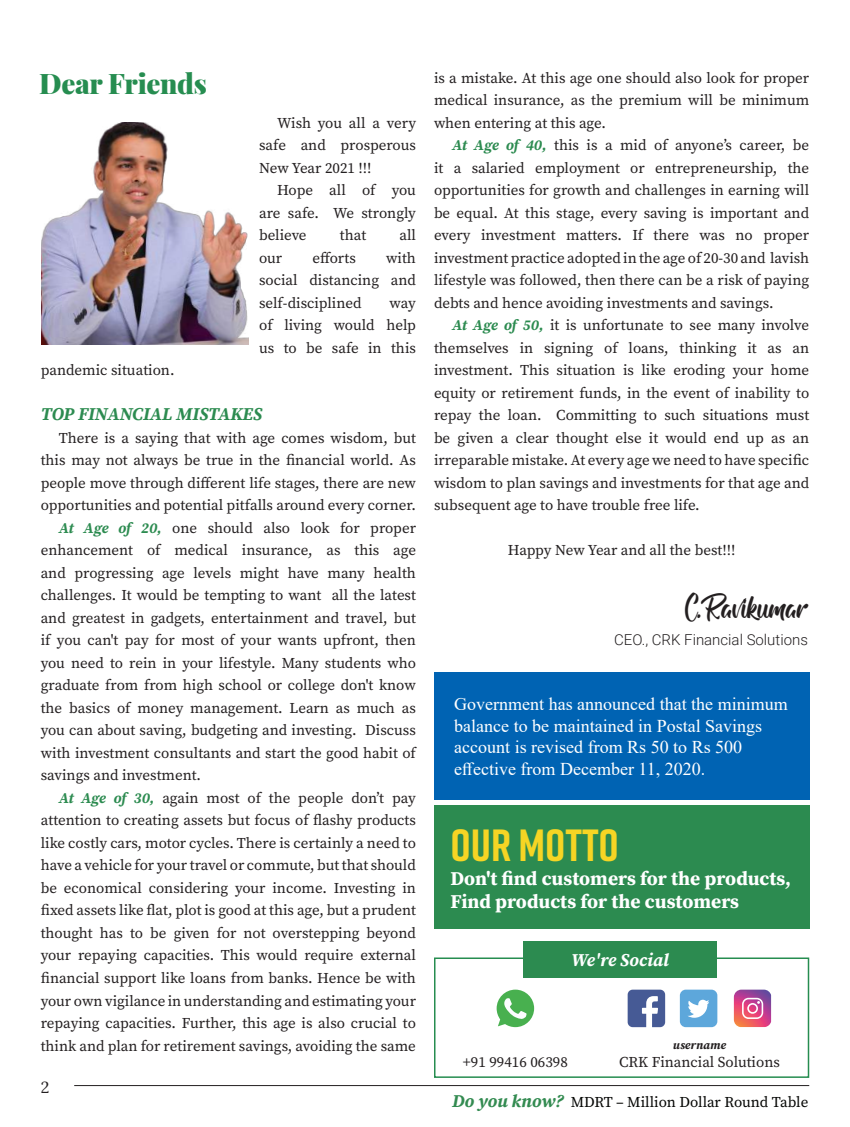
<style>
.page{position:relative;width:850px;height:1127px;background:#fff}
.page>*{position:absolute;margin:0;border:0;box-sizing:border-box;transform-origin:0 0}
.t1{font:700 45px "Rift";color:#f6d524}
.t2{font:900 27.75px "Playfair Display";letter-spacing:-.01em;color:#268d50}
.t3{font:27px "Andhibath Demo";color:#231f20}
.t4{font:700 19.5px/23.4px "Source Serif Pro";color:#fff}
.t5{font:18px/21.6px "Times New Roman";color:#fff}
.t6{font:italic 700 18px "Source Serif Pro";letter-spacing:-.005em;color:#2c8b50}
.t7{font:italic 700 18px "Source Serif Pro";letter-spacing:-.005em;color:#fff}
.t8{font:16.05px "Lora";color:#231f20}
.t9{font:15px/22.5px "Source Serif Pro";color:#231f20;text-align:justify}
.t10{font:15px "Source Serif Pro";color:#040503}
.t11{font:300 15px "Roboto";color:#231f20}
.t12{font:italic 700 12px "Source Serif Pro";color:#231f20}
.s1{font-weight:700;font-style:italic;color:#2c8b50}
.s2{font-weight:700;font-style:italic;font-size:18px;color:#338b51}
</style>
<div class="page">
<img style="left:41px;top:122px;width:208px;height:223px">
<div style="left:434px;top:957px;width:375px;height:120px;border:2px solid #268d50"></div>
<div style="left:523px;top:940px;width:194px;height:37px;background:#2c8b50"></div>
<svg style="left:497px;top:989px;width:37px;height:38px"></svg>
<svg style="left:628px;top:989px;width:37px;height:38px"></svg>
<div style="left:680px;top:989px;width:37px;height:38px;background:#5da7db;border-radius:6px"></div>
<svg style="left:688px;top:999px;width:21px;height:18px"></svg>
<svg style="left:734px;top:989px;width:37px;height:38px"></svg>
<div style="left:434px;top:805px;width:375px;height:123px;background:#2c8b50"></div>
<div style="left:434px;top:672px;width:375px;height:128px;background:#0063b3"></div>
<hr style="left:74px;top:1085px;width:735px;height:1px;background:#231f20">
<h2 class="t2" style="left:39px;top:62px;width:169px">Dear Friends</h2>
<p class="t9" style="left:259px;top:111px;width:158px;text-indent:18px">Wish you all a very safe and prosperous New Year 2021 !!!</p>
<p class="t9" style="left:259px;top:179px;width:158px;text-indent:18px">Hope all of you are safe. We strongly believe</p>
<p class="t9" style="left:340px;top:224px;width:28px">that</p>
<p class="t9" style="left:399px;top:224px;width:18px">all</p>
<p class="t9" style="left:259px;top:246px;width:25px">our</p>
<p class="t9" style="left:313px;top:246px;width:45px">efforts</p>
<p class="t9" style="left:259px;top:246px;width:158px;text-indent:127px">with social distancing and self-disciplined</p>
<p class="t9" style="left:259px;top:291px;width:158px;text-indent:130px">way of living would help us to be safe in this</p>
<p class="t9" style="left:41px;top:359px;width:135px">pandemic situation.</p>
<p class="t6" style="left:41px;top:403px;width:223px">TOP FINANCIAL MISTAKES</p>
<p class="t9" style="left:59px;top:426px;width:359px">There is a saying that with age comes wisdom, but</p>
<p class="t9" style="left:41px;top:449px;width:377px">this may not always be true in the financial world. As</p>
<p class="t9" style="left:41px;top:471px;width:377px">people move through different life stages, there are new</p>
<p class="t9" style="left:41px;top:494px;width:377px">opportunities and potential pitfalls around every corner.</p>
<p class="t9" style="left:59px;top:516px;width:359px"><span class="s1">At Age of 20,</span> one should also look for proper</p>
<p class="t9" style="left:41px;top:539px;width:377px">enhancement of medical insurance, as this age</p>
<p class="t9" style="left:41px;top:561px;width:377px">and progressing age levels might have many health</p>
<p class="t9" style="left:41px;top:584px;width:377px">challenges. It would be tempting to want all the latest</p>
<p class="t9" style="left:41px;top:606px;width:377px">and greatest in gadgets, entertainment and travel, but</p>
<p class="t9" style="left:41px;top:629px;width:377px">if you can't pay for most of your wants upfront, then</p>
<p class="t9" style="left:41px;top:651px;width:377px">you need to rein in your lifestyle. Many students who</p>
<p class="t9" style="left:41px;top:674px;width:377px">graduate from from high school or college don't know</p>
<p class="t9" style="left:41px;top:696px;width:377px">the basics of money management. Learn as much as</p>
<p class="t9" style="left:41px;top:719px;width:377px">you can about saving, budgeting and investing. Discuss</p>
<p class="t9" style="left:41px;top:741px;width:377px">with investment consultants and start the good habit of</p>
<p class="t9" style="left:41px;top:764px;width:162px">savings and investment.</p>
<p class="t9" style="left:59px;top:786px;width:359px"><span class="s1">At Age of 30,</span> again most of the people don’t pay</p>
<p class="t9" style="left:41px;top:809px;width:377px">attention to creating assets but focus of flashy products</p>
<p class="t9" style="left:41px;top:831px;width:377px">like costly cars, motor cycles. There is certainly a need to</p>
<p class="t9" style="left:41px;top:854px;width:377px">have a vehicle for your travel or commute, but that should</p>
<p class="t9" style="left:41px;top:876px;width:377px">be economical considering your income. Investing in</p>
<p class="t9" style="left:41px;top:899px;width:377px">fixed assets like flat, plot is good at this age, but a prudent</p>
<p class="t9" style="left:41px;top:921px;width:377px">thought has to be given for not overstepping beyond</p>
<p class="t9" style="left:41px;top:944px;width:377px">your repaying capacities. This would require external</p>
<p class="t9" style="left:41px;top:966px;width:377px">financial support like loans from banks. Hence be with</p>
<p class="t9" style="left:41px;top:989px;width:377px">your own vigilance in understanding and estimating your</p>
<p class="t9" style="left:41px;top:1011px;width:377px">repaying capacities. Further, this age is also crucial to</p>
<p class="t9" style="left:41px;top:1034px;width:377px">think and plan for retirement savings, avoiding the same</p>
<p class="t8" style="left:41px;top:1075px;width:10px">2</p>
<p class="t9" style="left:434px;top:66px;width:377px">is a mistake. At this age one should also look for proper medical insurance, as the premium will be minimum when entering at this age.</p>
<p class="t9" style="left:434px;top:134px;width:377px;text-indent:18px"><span class="s1">At Age of 40,</span> this is a mid of anyone’s career, be it a salaried employment or entrepreneurship, the opportunities for growth and challenges in earning will be equal. At this stage, every saving is important and every investment matters. If there was no proper investment practice adopted in the age of 20-30 and lavish lifestyle was followed, then there can be a risk of paying debts and hence avoiding investments and savings.</p>
<p class="t9" style="left:434px;top:314px;width:377px;text-indent:18px"><span class="s1">At Age of 50,</span> it is unfortunate to see many involve themselves in signing of loans, thinking it as an investment. This situation is like eroding your home equity or retirement funds, in the event of inability to repay the loan. Committing to such situations must be given a clear thought else it would end up as an irreparable mistake. At every age we need to have specific wisdom to plan savings and investments for that age and subsequent age to have trouble free life.</p>
<p class="t9" style="left:508px;top:539px;width:229px">Happy New Year and all the best!!!</p>
<h3 class="t3" style="left:685px;top:591px;width:124px">C.Ravikumar</h3>
<p class="t11" style="left:614px;top:629px;width:195px">CEO., CRK Financial Solutions</p>
<p class="t5" style="left:454px;top:692px;width:335px">Government has announced that the minimum balance to be maintained in Postal Savings account is revised from Rs 50 to Rs 500 effective from December 11, 2020.</p>
<h1 class="t1" style="left:450px;top:813px;width:170px">OUR MOTTO</h1>
<h3 class="t4" style="left:450px;top:866px;width:342px">Don't find customers for the products,<br>Find products for the customers</h3>
<p class="t7" style="left:571px;top:949px;width:99px">We're Social</p>
<p class="t9" style="left:463px;top:1050px;width:106px">+91 99416 06398</p>
<p class="t12" style="left:673px;top:1037px;width:55px">username</p>
<p class="t9" style="left:619px;top:1050px;width:162px">CRK Financial Solutions</p>
<p class="t10" style="left:452px;top:1092px;width:358px"><span class="s2">Do you know?</span> MDRT – Million Dollar Round Table</p>
</div>
